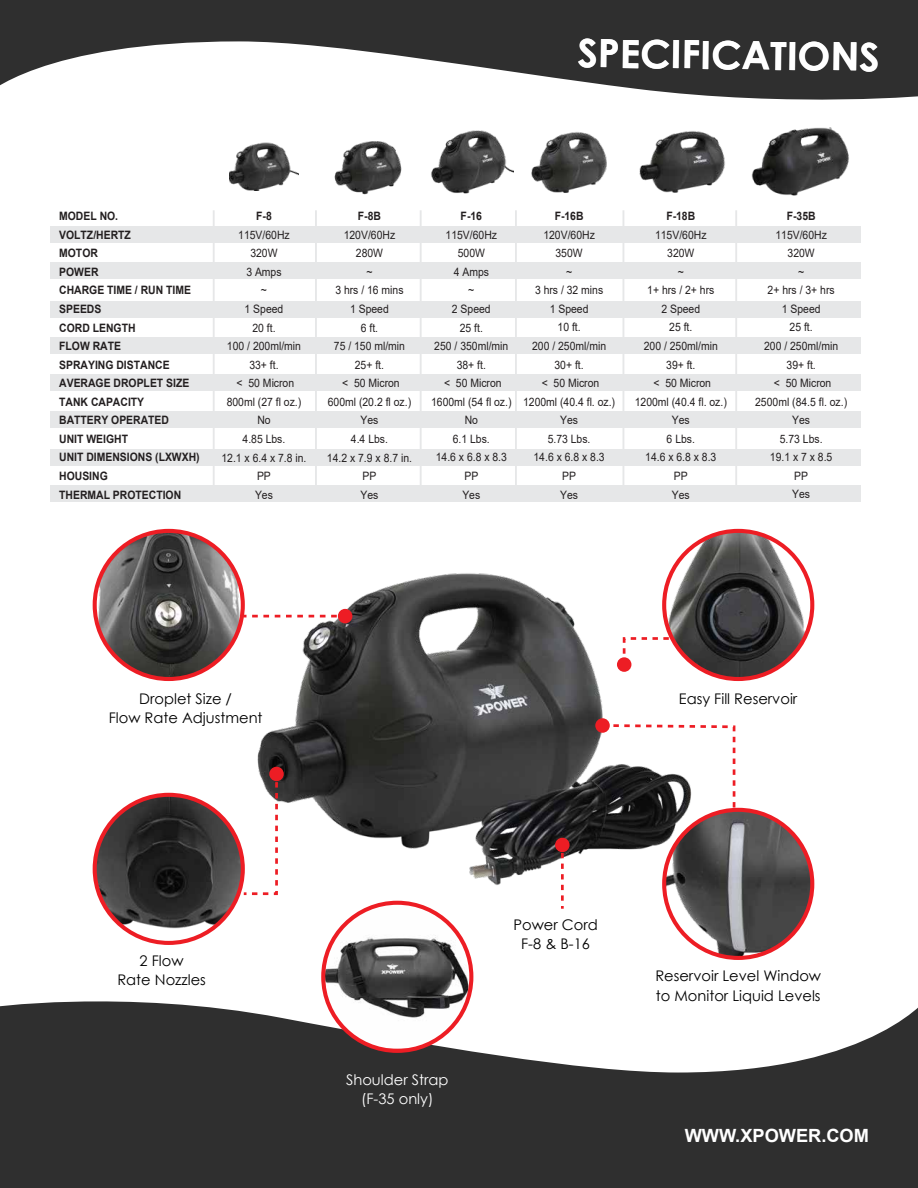
<style>
.page{position:relative;width:918px;height:1188px;background:#fff}
.page>*{position:absolute;margin:0;border:0;box-sizing:border-box;transform-origin:0 0}
.t1{font:700 39px "Century Gothic";color:#fff}
.t2{font:700 18.15px "Arial";color:#fff}
.t3{font:14.7px/19px "Century Gothic";color:#000;text-align:center}
.t4{font:14.7px/19px "Century Gothic";color:#fff;text-align:center}
.t5{font:11.55px/18.6px "Arial";color:#231f20;text-align:center;scale:.9 1}
.t6{font:700 11.55px/18.6px "Arial";color:#231f20;scale:.9 1}
</style>
<div class="page">
<img style="left:243px;top:557px;width:498px;height:328px">
<img style="left:431px;top:130px;width:83px;height:64px">
<img style="left:531px;top:132px;width:76px;height:61px">
<img style="left:334px;top:141px;width:68px;height:54px">
<img style="left:230px;top:142px;width:68px;height:49px">
<svg style="left:0;top:0;width:918px;height:100px;fill:#2f2f2f"></svg>
<svg style="left:0;top:988px;width:918px;height:200px;fill:#2f2f2f"></svg>
<img style="left:95px;top:531px;width:148px;height:148px;border-radius:74px">
<div style="left:93px;top:529px;width:152px;height:152px;border:4px solid #ed1d24;border-radius:50%"></div>
<img style="left:664px;top:531px;width:148px;height:148px;border-radius:74px">
<div style="left:662px;top:529px;width:152px;height:152px;border:4px solid #ed1d24;border-radius:50%"></div>
<img style="left:664px;top:810px;width:148px;height:148px;border-radius:74px">
<div style="left:662px;top:808px;width:152px;height:152px;border:4px solid #ed1d24;border-radius:50%"></div>
<svg style="left:323px;top:903px;width:148px;height:148px"></svg>
<div style="left:321px;top:901px;width:152px;height:152px;border:4px solid #ed1d24;border-radius:50%"></div>
<img style="left:95px;top:795px;width:148px;height:148px;border-radius:74px">
<div style="left:93px;top:793px;width:152px;height:152px;border:4px solid #ed1d24;border-radius:50%"></div>
<div style="left:617px;top:657px;width:14px;height:15px;background:#ed1d24;border-radius:50%"></div>
<div style="left:338px;top:609px;width:14px;height:14px;background:#ed1d24;border-radius:50%"></div>
<div style="left:595px;top:718px;width:15px;height:15px;background:#ed1d24;border-radius:50%"></div>
<svg style="left:244px;top:615px;width:94px;height:2px"></svg>
<div style="left:269px;top:767px;width:15px;height:14px;background:#ed1d24;border-radius:50%"></div>
<svg style="left:244px;top:774px;width:35px;height:122px"></svg>
<div style="left:555px;top:838px;width:15px;height:14px;background:#ed1d24;border-radius:50%"></div>
<svg style="left:561px;top:852px;width:3px;height:57px"></svg>
<svg style="left:621px;top:636px;width:54px;height:31px"></svg>
<svg style="left:600px;top:723px;width:137px;height:89px"></svg>
<div style="left:50px;top:226px;width:811px;height:17px;background:#e6e7e8"></div>
<div style="left:50px;top:262px;width:811px;height:17px;background:#e6e7e8"></div>
<div style="left:50px;top:301px;width:811px;height:17px;background:#e6e7e8"></div>
<div style="left:50px;top:337px;width:811px;height:17px;background:#e6e7e8"></div>
<div style="left:50px;top:375px;width:811px;height:16px;background:#e6e7e8"></div>
<div style="left:50px;top:411px;width:811px;height:16px;background:#e6e7e8"></div>
<div style="left:50px;top:449px;width:811px;height:17px;background:#e6e7e8"></div>
<div style="left:50px;top:485px;width:811px;height:17px;background:#e6e7e8"></div>
<hr style="left:315px;top:210px;width:2px;height:290px;background:#e6e7e8">
<hr style="left:213px;top:210px;width:2px;height:290px;background:#e6e7e8">
<hr style="left:420px;top:210px;width:2px;height:290px;background:#e6e7e8">
<hr style="left:515px;top:210px;width:2px;height:290px;background:#e6e7e8">
<hr style="left:623px;top:210px;width:1px;height:290px;background:#e6e7e8">
<hr style="left:735px;top:210px;width:2px;height:290px;background:#e6e7e8">
<img style="left:751px;top:127px;width:98px;height:69px">
<img style="left:639px;top:131px;width:86px;height:62px">
<h1 class="t1" style="left:578px;top:23px;width:303px;rotate:1deg">SPECIFICATIONS</h1>
<p class="t6" style="left:59px;top:207px;width:158px">MODEL NO.<br>VOLTZ/HERTZ<br>MOTOR<br>POWER<br>CHARGE TIME / RUN TIME<br>SPEEDS<br>CORD LENGTH<br>FLOW RATE<br>SPRAYING DISTANCE<br>AVERAGE DROPLET SIZE<br>TANK CAPACITY<br>BATTERY OPERATED<br>UNIT WEIGHT<br>UNIT DIMENSIONS (LXWXH)<br>HOUSING<br>THERMAL PROTECTION</p>
<p class="t6" style="left:256px;top:207px;width:19px">F-8</p>
<p class="t5" style="left:221px;top:225px;width:96px">115V/60Hz<br>320W<br>3 Amps<br>~<br>1 Speed<br>20 ft.<br>100 / 200ml/min<br>33+ ft.<br>&lt; 50 Micron<br>800ml (27 fl oz.)<br>No<br>4.85 Lbs.<br>12.1 x 6.4 x 7.8 in.<br>PP<br>Yes</p>
<p class="t6" style="left:358px;top:207px;width:27px">F-8B</p>
<p class="t5" style="left:327px;top:225px;width:96px">120V/60Hz<br>280W<br>~<br>3 hrs / 16 mins<br>1 Speed<br>6 ft.<br>75 / 150 ml/min<br>25+ ft.<br>&lt; 50 Micron<br>600ml (20.2 fl oz.)<br>Yes<br>4.4 Lbs.<br>14.2 x 7.9 x 8.7 in.<br>PP<br>Yes</p>
<p class="t6" style="left:461px;top:207px;width:25px">F-16</p>
<p class="t5" style="left:431px;top:225px;width:91px">115V/60Hz<br>500W<br>4 Amps<br>~<br>2 Speed<br>25 ft.<br>250 / 350ml/min<br>38+ ft.<br>&lt; 50 Micron<br>1600ml (54 fl oz.)<br>No<br>6.1 Lbs.<br>14.6 x 6.8 x 8.3<br>PP<br>Yes</p>
<p class="t6" style="left:555px;top:207px;width:34px">F-16B</p>
<p class="t5" style="left:523px;top:225px;width:104px">120V/60Hz<br>350W<br>~<br>3 hrs / 32 mins<br>1 Speed<br>10 ft.<br>200 / 250ml/min<br>30+ ft.<br>&lt; 50 Micron<br>1200ml (40.4 fl. oz.)<br>Yes<br>5.73 Lbs.<br>14.6 x 6.8 x 8.3<br>PP<br>Yes</p>
<p class="t6" style="left:666px;top:207px;width:34px">F-18B</p>
<p class="t5" style="left:635px;top:225px;width:104px">115V/60Hz<br>320W<br>~<br>1+ hrs / 2+ hrs<br>2 Speed<br>25 ft.<br>200 / 250ml/min<br>39+ ft.<br>&lt; 50 Micron<br>1200ml (40.4 fl. oz.)<br>Yes<br>6 Lbs.<br>14.6 x 6.8 x 8.3<br>PP<br>Yes</p>
<p class="t6" style="left:787px;top:207px;width:34px">F-35B</p>
<p class="t5" style="left:755px;top:225px;width:104px">115V/60Hz<br>320W<br>~<br>2+ hrs / 3+ hrs<br>1 Speed<br>25 ft.<br>200 / 250ml/min<br>39+ ft.<br>&lt; 50 Micron<br>2500ml (84.5 fl. oz.)<br>Yes<br>5.73 Lbs.<br>19.1 x 7 x 8.5<br>PP<br>Yes</p>
<p class="t3" style="left:109px;top:689px;width:155px">Droplet Size /<br>Flow Rate Adjustment</p>
<p class="t3" style="left:117px;top:951px;width:90px">2 Flow<br>Rate Nozzles</p>
<p class="t3" style="left:679px;top:689px;width:120px">Easy Fill Reservoir</p>
<p class="t4" style="left:346px;top:1069px;width:104px">Shoulder Strap (F-35 only)</p>
<p class="t3" style="left:513px;top:915px;width:86px">Power Cord<br>F-8 &amp; B-16</p>
<p class="t3" style="left:655px;top:966px;width:167px;text-align:left">Reservoir Level Window to Monitor Liquid Levels</p>
<h2 class="t2" style="left:685px;top:1123px;width:186px">WWW.XPOWER.COM</h2>
</div>
